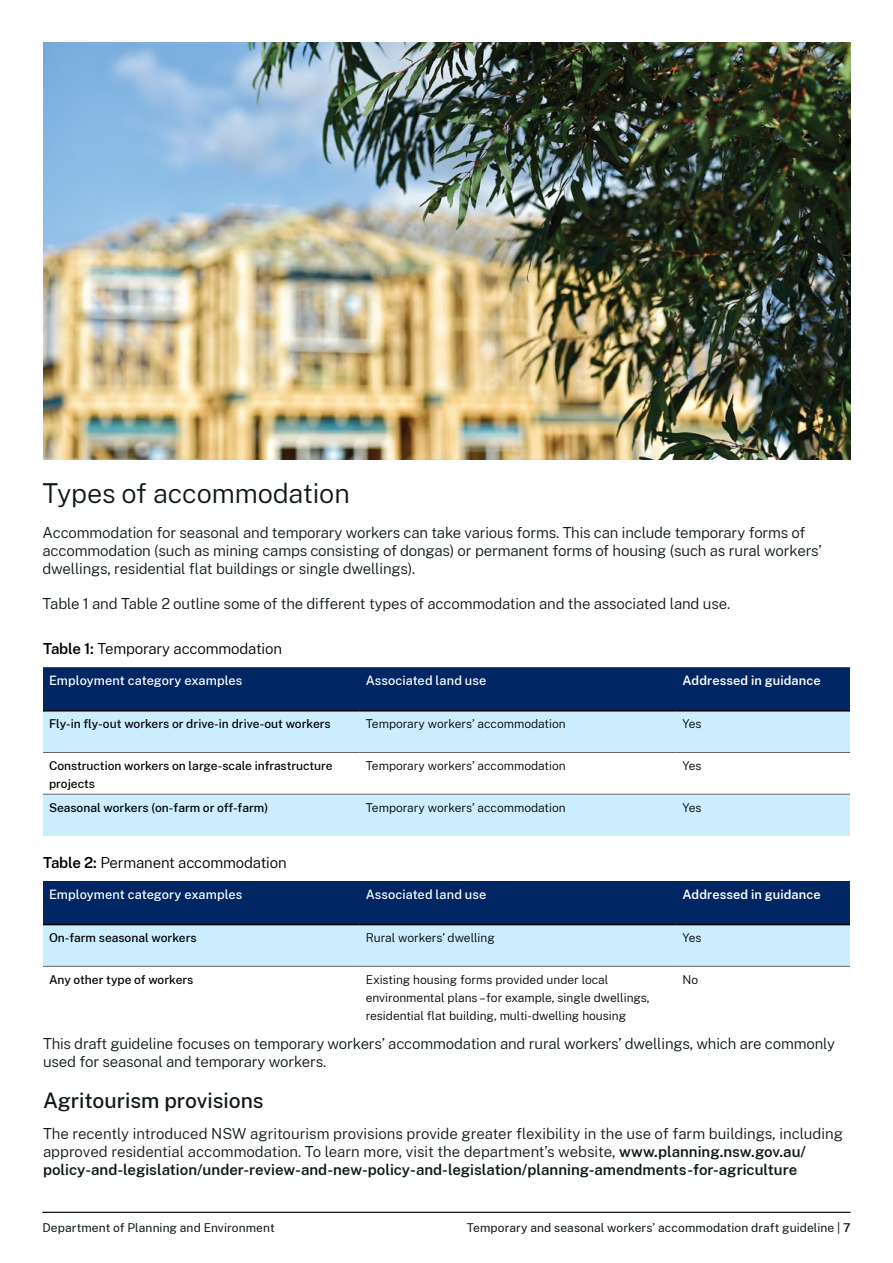
<style>
.page{position:relative;width:893px;height:1263px;background:#fff}
.page>*{position:absolute;margin:0;border:0;box-sizing:border-box;transform-origin:0 0}
.Heading_2__H2{font:300 27px "Public Sans";letter-spacing:-.005em;color:#0f1a18}
.Heading_3__H3{font:500 21px "Public Sans";color:#0f1a18}
.Body{font:300 15px/18px "Public Sans";letter-spacing:-.01em;color:#0f1a18}
.Body-2{font:300 15px "Public Sans";letter-spacing:-.01em;color:#000}
.Table_Column_Heading{font:500 12.75px "Public Sans";letter-spacing:.005em;color:#fff}
.Table_Column_Heading-2{font:600 12.75px "Public Sans";letter-spacing:.005em;color:#fff}
.Table_Body_Copy{font:300 12px/18.3px "Public Sans";color:#000}
.Table_Body_Copy-2{font:500 12px/18.3px "Public Sans";color:#000}
.t1{font:12px "Public Sans";letter-spacing:.01em;color:#0f1a18}
.s1{font-weight:600}
</style>
<div class="page">
<img style="left:43px;top:43px;width:808px;height:416px">
<div style="left:43px;top:667px;width:807px;height:43px;background:#002664"></div>
<svg style="left:43px;top:711px;width:807px;height:125px;fill:#cbedfd"></svg>
<hr style="left:43px;top:710px;width:317px;height:1px;background:#000">
<hr style="left:360px;top:710px;width:316px;height:1px;background:#000">
<hr style="left:676px;top:710px;width:174px;height:1px;background:#000">
<hr style="left:43px;top:752px;width:317px;height:1px;background:#636466">
<hr style="left:360px;top:752px;width:316px;height:1px;background:#636466">
<hr style="left:676px;top:752px;width:174px;height:1px;background:#636466">
<hr style="left:43px;top:794px;width:317px;height:1px;background:#636466">
<hr style="left:360px;top:794px;width:316px;height:1px;background:#636466">
<hr style="left:676px;top:794px;width:174px;height:1px;background:#636466">
<svg style="left:43px;top:881px;width:807px;height:85px;background:#6185ad"></svg>
<hr style="left:43px;top:924px;width:317px;height:1px;background:#000">
<hr style="left:360px;top:924px;width:316px;height:1px;background:#000">
<hr style="left:676px;top:924px;width:174px;height:1px;background:#000">
<hr style="left:43px;top:966px;width:317px;height:1px;background:#636466">
<hr style="left:360px;top:966px;width:316px;height:1px;background:#636466">
<hr style="left:676px;top:966px;width:174px;height:1px;background:#636466">
<hr style="left:43px;top:1212px;width:807px;height:1px;background:#0f1a18">
<h2 class="Heading_2__H2" style="left:43px;top:475px;width:309px">Types of accommodation</h2>
<p class="Body" style="left:43px;top:523px;width:781px">Accommodation for seasonal and temporary workers can take various forms. This can include temporary forms of accommodation (such as mining camps consisting of dongas) or permanent forms of housing (such as rural workers’ dwellings, residential flat buildings or single dwellings).</p>
<p class="Body" style="left:43px;top:594px;width:689px">Table 1 and Table 2 outline some of the different types of accommodation and the associated land use.</p>
<p class="Body-2" style="left:43px;top:639px;width:240px"><span class="s1">Table 1:</span> Temporary accommodation</p>
<p class="Table_Column_Heading" style="left:49px;top:672px;width:195px">Employment category examples</p>
<p class="Table_Column_Heading" style="left:366px;top:672px;width:122px">Associated land use</p>
<p class="Table_Column_Heading-2" style="left:682px;top:671px;width:140px">Addressed in guidance</p>
<p class="Table_Body_Copy-2" style="left:49px;top:714px;width:283px">Fly-in fly-out workers or drive-in drive-out workers</p>
<p class="Table_Body_Copy" style="left:366px;top:714px;width:201px">Temporary workers’ accommodation</p>
<p class="Table_Body_Copy" style="left:682px;top:714px;width:21px">Yes</p>
<p class="Table_Body_Copy-2" style="left:49px;top:756px;width:285px">Construction workers on large-scale infrastructure projects</p>
<p class="Table_Body_Copy" style="left:366px;top:756px;width:201px">Temporary workers’ accommodation</p>
<p class="Table_Body_Copy" style="left:682px;top:756px;width:21px">Yes</p>
<p class="Table_Body_Copy-2" style="left:49px;top:797px;width:221px">Seasonal workers (on-farm or off-farm)</p>
<p class="Table_Body_Copy" style="left:366px;top:797px;width:201px">Temporary workers’ accommodation</p>
<p class="Table_Body_Copy" style="left:682px;top:797px;width:21px">Yes</p>
<p class="Body-2" style="left:43px;top:852px;width:245px"><span class="s1">Table 2:</span> Permanent accommodation</p>
<p class="Table_Column_Heading" style="left:49px;top:885px;width:195px">Employment category examples</p>
<p class="Table_Column_Heading" style="left:366px;top:885px;width:122px">Associated land use</p>
<p class="Table_Column_Heading-2" style="left:682px;top:885px;width:140px">Addressed in guidance</p>
<p class="Table_Body_Copy-2" style="left:49px;top:928px;width:149px">On-farm seasonal workers</p>
<p class="Table_Body_Copy" style="left:366px;top:928px;width:131px">Rural workers’ dwelling</p>
<p class="Table_Body_Copy" style="left:682px;top:928px;width:21px">Yes</p>
<p class="Table_Body_Copy-2" style="left:49px;top:969px;width:146px">Any other type of workers</p>
<p class="Table_Body_Copy" style="left:366px;top:970px;width:285px">Existing housing forms provided under local environmental plans – for example, single dwellings, residential flat building, multi-dwelling housing</p>
<p class="Table_Body_Copy" style="left:682px;top:970px;width:17px">No</p>
<p class="Body" style="left:43px;top:1033px;width:793px">This draft guideline focuses on temporary workers’ accommodation and rural workers’ dwellings, which are commonly used for seasonal and temporary workers.</p>
<h3 class="Heading_3__H3" style="left:43px;top:1085px;width:222px">Agritourism provisions</h3>
<p class="Body" style="left:43px;top:1123px;width:802px">The recently introduced NSW agritourism provisions provide greater flexibility in the use of farm buildings, including approved residential accommodation. To learn more, visit the department’s website, <span class="s1">www.planning.nsw.gov.au/ policy-and-legislation/under-review-and-new-policy-and-legislation/planning-amendments-for-agriculture</span></p>
<p class="t1" style="left:43px;top:1219px;width:234px">Department of Planning and Environment</p>
<p class="t1" style="left:467px;top:1219px;width:385px">Temporary and seasonal workers’ accommodation draft guideline | <span class="s1">7</span></p>
</div>
